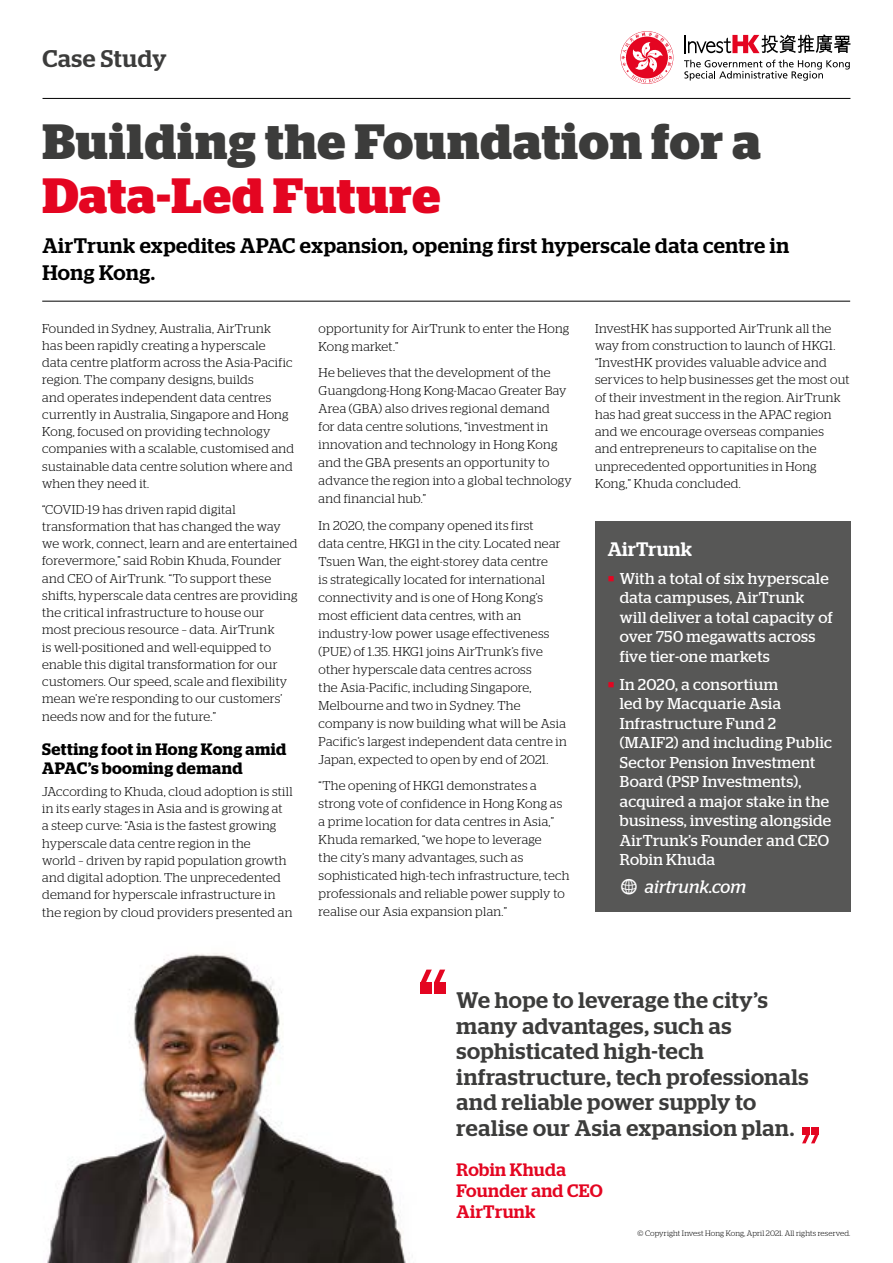
<style>
.page{position:relative;width:893px;height:1263px;background:#fff}
.page>*{position:absolute;margin:0;border:0;box-sizing:border-box;transform-origin:0 0}
.t1{font:700 49.5px "Stag";letter-spacing:.02em;color:#3c3c3b}
.t2{font:700 49.5px "Stag";letter-spacing:.025em;color:#e40521}
.t3{font:500 24px "Stag";letter-spacing:.025em;color:#3c3c3b}
.t4{font:500 22.5px/25.5px "Stag";letter-spacing:.025em;color:#3c3c3b}
.t5{font:500 21px/27px "Stag";letter-spacing:.025em;color:#000}
.t6{font:500 19.5px "Stag";letter-spacing:.01em;color:#fff}
.t7{font:500 18px/21px "Stag";letter-spacing:.02em;color:#e40521}
.t8{font:italic 18px "Stag";letter-spacing:.01em;color:#fff}
.t9{font:600 16.5px/19.5px "Stag";letter-spacing:.025em;color:#000}
.t10{font:15.75px/19.5px "Stag";letter-spacing:.025em;color:#fff}
.t11{font:300 12.75px/17.2px "Stag";letter-spacing:.02em;color:#000}
.t12{font:300 7.8px "Stag";letter-spacing:.015em;color:#000}
.s1{color:#e40521}
.s2{font-family:"Modern Pictograms";font-style:normal;font-size:24px}
</style>
<div class="page">
<svg style="left:621px;top:32px;width:51px;height:51px"></svg>
<svg style="left:684px;top:60px;width:166px;height:21px"></svg>
<svg style="left:685px;top:34px;width:165px;height:19px"></svg>
<img style="left:47px;top:953px;width:383px;height:310px">
<hr style="left:43px;top:98px;width:807px;height:1px;background:#000">
<hr style="left:42px;top:301px;width:808px;height:1px;background:#000">
<div style="left:595px;top:521px;width:255px;height:391px;background:#575756"></div>
<div style="left:421px;top:982px;width:11px;height:11px;background:#e40521"></div>
<div style="left:434px;top:982px;width:11px;height:11px;background:#e40521"></div>
<svg style="left:421px;top:969px;width:24px;height:13px"></svg>
<div style="left:811px;top:1127px;width:7px;height:8px;background:#e40521"></div>
<div style="left:802px;top:1127px;width:7px;height:8px;background:#e40521"></div>
<svg style="left:802px;top:1135px;width:16px;height:8px"></svg>
<h2 class="t3" style="left:43px;top:45px;width:126px">Case Study</h2>
<h1 class="t1" style="left:42px;top:113px;width:720px">Building the Foundation for a</h1>
<h1 class="t2" style="left:42px;top:167px;width:400px">Data-Led Future</h1>
<h3 class="t5" style="left:42px;top:232px;width:748px">AirTrunk expedites APAC expansion, opening first hyperscale data centre in<br>Hong Kong.</h3>
<p class="t11" style="left:319px;top:319px;width:252px;line-height:18px">opportunity for AirTrunk to enter the Hong<br>Kong market.”</p>
<p class="t11" style="left:319px;top:363px;width:255px;line-height:18px">He believes that the development of the Guangdong-Hong Kong-Macao Greater Bay Area (GBA) also drives regional demand<br>for data centre solutions, “investment in innovation and technology in Hong Kong and the GBA presents an opportunity to advance the region into a global technology and financial hub.”</p>
<p class="t11" style="left:319px;top:516px;width:250px;line-height:18px">In 2020, the company opened its first<br>data centre, HKG1 in the city. Located near Tsuen Wan, the eight-storey data centre<br>is strategically located for international connectivity and is one of Hong Kong’s most efficient data centres, with an industry-low power usage effectiveness (PUE) of 1.35. HKG1 joins AirTrunk’s five other hyperscale data centres across<br>the Asia-Pacific, including Singapore, Melbourne and two in Sydney. The company is now building what will be Asia Pacific’s largest independent data centre in Japan, expected to open by end of 2021.</p>
<p class="t11" style="left:319px;top:776px;width:252px;line-height:18px">“The opening of HKG1 demonstrates a strong vote of confidence in Hong Kong as a prime location for data centres in Asia,” Khuda remarked, “we hope to leverage<br>the city’s many advantages, such as sophisticated high-tech infrastructure, tech professionals and reliable power supply to realise our Asia expansion plan.”</p>
<p class="t11" style="left:42px;top:319px;width:253px">Founded in Sydney, Australia, AirTrunk has been rapidly creating a hyperscale data centre platform across the Asia-Pacific region. The company designs, builds<br>and operates independent data centres currently in Australia, Singapore and Hong Kong, focused on providing technology companies with a scalable, customised and sustainable data centre solution where and when they need it.</p>
<p class="t11" style="left:42px;top:500px;width:257px">“COVID-19 has driven rapid digital transformation that has changed the way we work, connect, learn and are entertained forevermore,” said Robin Khuda, Founder and CEO of AirTrunk. “To support these shifts, hyperscale data centres are providing the critical infrastructure to house our<br>most precious resource – data. AirTrunk<br>is well-positioned and well-equipped to enable this digital transformation for our customers. Our speed, scale and flexibility mean we’re responding to our customers’ needs now and for the future.”</p>
<p class="t9" style="left:42px;top:739px;width:246px">Setting foot in Hong Kong amid<br>APAC’s booming demand</p>
<p class="t11" style="left:42px;top:783px;width:252px">JAccording to Khuda, cloud adoption is still in its early stages in Asia and is growing at<br>a steep curve: “Asia is the fastest growing hyperscale data centre region in the<br>world – driven by rapid population growth and digital adoption. The unprecedented demand for hyperscale infrastructure in the region by cloud providers presented an</p>
<p class="t11" style="left:595px;top:319px;width:256px">InvestHK has supported AirTrunk all the way from construction to launch of HKG1. “InvestHK provides valuable advice and services to help businesses get the most out of their investment in the region. AirTrunk has had great success in the APAC region and we encourage overseas companies<br>and entrepreneurs to capitalise on the unprecedented opportunities in Hong Kong,” Khuda concluded.</p>
<h3 class="t6" style="left:608px;top:537px;width:86px">AirTrunk</h3>
<p class="t10" style="left:620px;top:568px;width:215px;text-indent:-12px"><span class="s1">■</span> With a total of six hyperscale data campuses, AirTrunk will deliver a total capacity of over 750 megawatts across five tier-one markets</p>
<p class="t10" style="left:620px;top:674px;width:214px;text-indent:-12px"><span class="s1">■</span> In 2020, a consortium<br>led by Macquarie Asia<br>Infrastructure Fund 2 (MAIF2) and including Public<br>Sector Pension Investment<br>Board (PSP Investments), acquired a major stake in the business, investing alongside<br>AirTrunk’s Founder and CEO<br>Robin Khuda</p>
<h3 class="t8" style="left:620px;top:876px;width:128px"><span class="s2">w</span> airtrunk.com</h3>
<h3 class="t4" style="left:457px;top:987px;width:353px">We hope to leverage the city’s many advantages, such as sophisticated high-tech infrastructure, tech professionals and reliable power supply to realise our Asia expansion plan.</h3>
<h3 class="t7" style="left:457px;top:1158px;width:148px">Robin Khuda<br>Founder and CEO<br>AirTrunk</h3>
<p class="t12" style="left:637px;top:1229px;width:214px">© Copyright Invest Hong Kong, April 2021. All rights reserved.</p>
</div>
